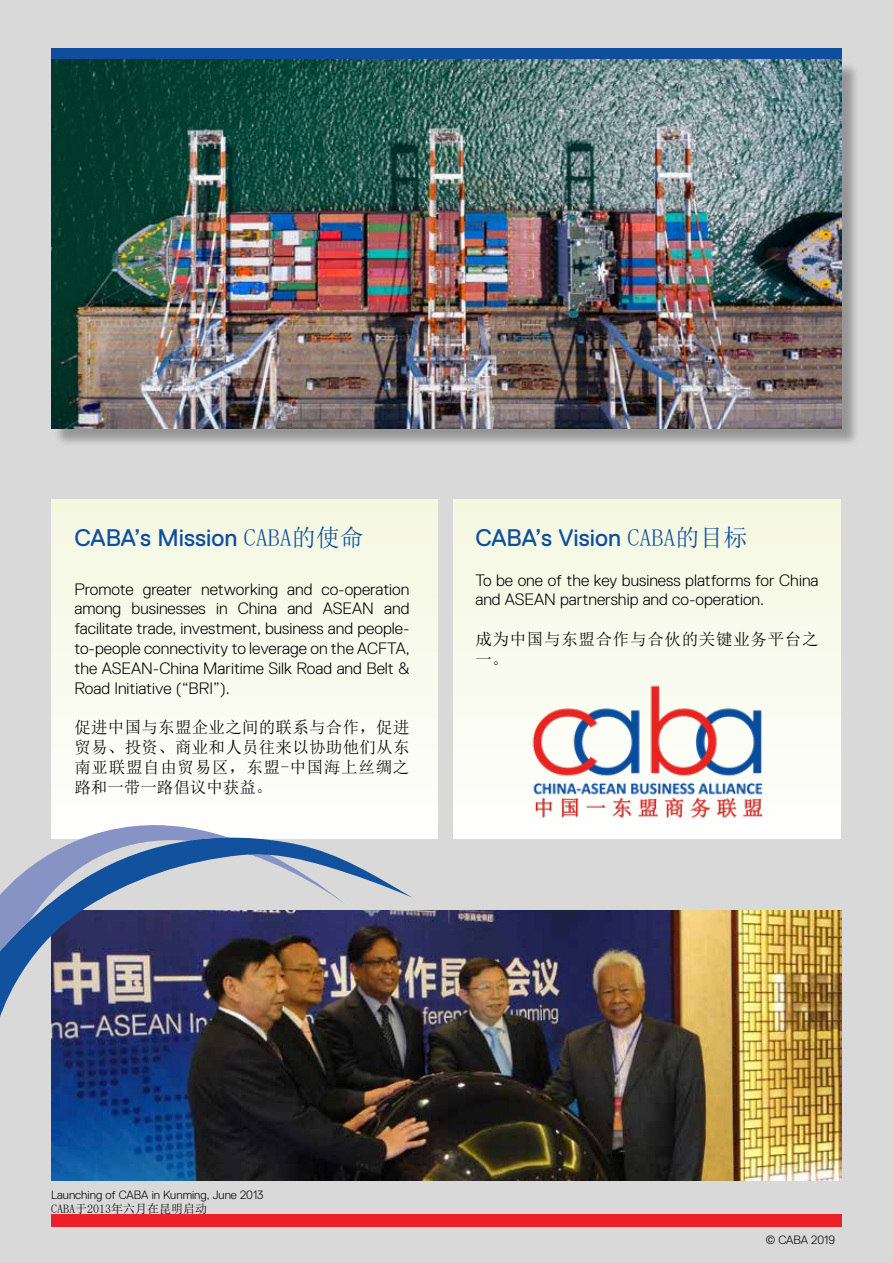
<style>
.page{position:relative;width:893px;height:1263px;background:#d9d9d9}
.page>*{position:absolute;margin:0;border:0;box-sizing:border-box;transform-origin:0 0}
.t1{font:24px "Replica Pro";color:#0d4f9e}
.t2{font:300 16.5px/19.8px "Replica Pro";color:#000;text-align:justify}
.t3{font:16.5px/19.8px "Sim Sun";letter-spacing:.04em;color:#000;text-align:justify}
.t4{font:300 12px "Replica Pro";color:#000}
.t5{font:12px "Sim Sun";color:#000}
.s1{font-family:"Sim Sun"}
</style>
<div class="page">
<div style="left:51px;top:1215px;width:791px;height:12px;background:#ec2028"></div>
<div style="left:51px;top:48px;width:791px;height:11px;background:#0d4f9e"></div>
<img style="left:51px;top:910px;width:791px;height:271px">
<div style="left:51px;top:500px;width:386px;height:339px;background:linear-gradient(to right,#f9fbee,#f9fbee)"></div>
<div style="left:454px;top:500px;width:386px;height:339px;background:linear-gradient(to bottom,#f4f7e0,#fefefd)"></div>
<div style="left:53px;top:61px;width:808px;height:386px;background:#000;opacity:.31"></div>
<img style="left:51px;top:59px;width:791px;height:369px">
<img style="left:523px;top:677px;width:251px;height:148px">
<img style="left:0;top:829px;width:412px;height:188px">
<svg style="left:0;top:825px;width:346px;height:154px"></svg>
<h1 class="t1" style="left:74px;top:524px;width:291px">CABA’s Mission <span class="s1">CABA的使命</span></h1>
<p class="t2" style="left:74px;top:579px;width:337px">Promote greater networking and co-operation among businesses in China and ASEAN and facilitate trade, investment, business and people&shy;to-people connectivity to leverage on the ACFTA, the ASEAN-China Maritime Silk Road and Belt &amp; Road Initiative (“BRI”).</p>
<p class="t3" style="left:74px;top:717px;width:337px">促进中国与东盟企业之间的联系与合作，促进贸易、投资、商业和人员往来以协助他们从东南亚联盟自由贸易区，东盟-中国海上丝绸之路和一带一路倡议中获益。</p>
<h1 class="t1" style="left:475px;top:524px;width:273px">CABA’s Vision <span class="s1">CABA的目标</span></h1>
<p class="t2" style="left:475px;top:570px;width:345px">To be one of the key business platforms for China and ASEAN partnership and co-operation.</p>
<p class="t3" style="left:475px;top:629px;width:345px">成为中国与东盟合作与合伙的关键业务平台之一。</p>
<p class="t4" style="left:51px;top:1188px;width:214px">Launching of CABA in Kunming, June 2013</p>
<p class="t5" style="left:51px;top:1203px;width:157px">CABA于2013年六月在昆明启动</p>
<p class="t4" style="left:765px;top:1233px;width:71px">© CABA 2019</p>
</div>
